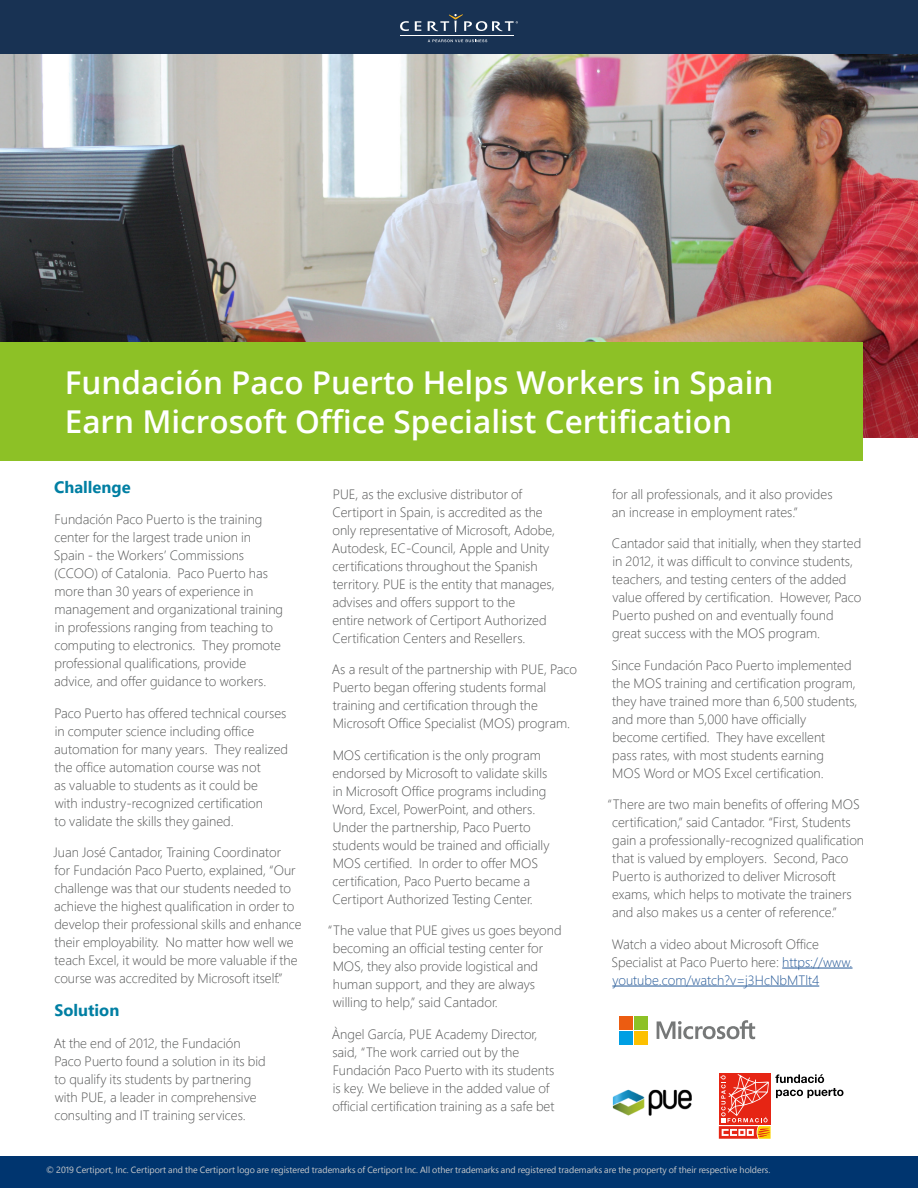
<style>
.page{position:relative;width:918px;height:1188px;background:#fff}
.page>*{position:absolute;margin:0;border:0;box-sizing:border-box;transform-origin:0 0}
.t1{font:600 31.5px/39px "Open Sans";color:#fff}
.t2{font:700 16.5px "Segoe Pro";color:#007fa3}
.t3{font:300 13.5px/18px "Segoe Pro";color:#535454}
.t4{font:9px "Segoe Pro Display";color:#c9cacb}
.s1{color:#245897}
</style>
<div class="page">
<img style="left:0;top:54px;width:918px;height:384px">
<div style="left:0;top:342px;width:862px;height:119px;background:#8dc126"></div>
<div style="left:0;top:0;width:918px;height:54px;background:#183253"></div>
<svg style="left:400px;top:21px;width:9px;height:10px"></svg>
<svg style="left:415px;top:21px;width:6px;height:10px"></svg>
<svg style="left:428px;top:14px;width:90px;height:18px"></svg>
<svg style="left:428px;top:39px;width:59px;height:3px"></svg>
<hr style="left:400px;top:35px;width:114px;height:1px;background:#fff">
<svg style="left:719px;top:1074px;width:125px;height:65px"></svg>
<svg style="left:657px;top:1020px;width:98px;height:19px"></svg>
<div style="left:619px;top:1016px;width:14px;height:13px;background:#ec5c11"></div>
<div style="left:634px;top:1016px;width:14px;height:13px;background:#8dc126"></div>
<div style="left:619px;top:1031px;width:14px;height:14px;background:#009fe3"></div>
<div style="left:634px;top:1031px;width:14px;height:14px;background:#fcc000"></div>
<div style="left:0;top:1156px;width:918px;height:32px;background:#00356f"></div>
<img style="left:612px;top:1089px;width:80px;height:27px">
<hr style="left:782px;top:968px;width:71px;height:1px;background:#245897">
<hr style="left:612px;top:986px;width:207px;height:1px;background:#245897">
<h1 class="t1" style="left:65px;top:362px;width:710px">Fundación Paco Puerto Helps Workers in Spain<br>Earn Microsoft Office Specialist Certification</h1>
<p class="t2" style="left:54px;top:475px;width:78px">Challenge</p>
<p class="t3" style="left:54px;top:510px;width:231px">Fundación Paco Puerto is the training center for the largest trade union in Spain - the Workers’ Commissions (CCOO) of Catalonia. Paco Puerto has more than 30 years of experience in management and organizational training in professions ranging from teaching to computing to electronics. They promote professional qualifications, provide advice, and offer guidance to workers.</p>
<p class="t3" style="left:54px;top:704px;width:235px">Paco Puerto has offered technical courses in computer science including office automation for many years. They realized the office automation course was not<br>as valuable to students as it could be<br>with industry-recognized certification<br>to validate the skills they gained.</p>
<p class="t3" style="left:54px;top:843px;width:250px">Juan José Cantador, Training Coordinator<br>for Fundación Paco Puerto, explained, “Our challenge was that our students needed to achieve the highest qualification in order to develop their professional skills and enhance their employability. No matter how well we teach Excel, it would be more valuable if the course was accredited by Microsoft itself.”</p>
<p class="t2" style="left:55px;top:999px;width:66px">Solution</p>
<p class="t3" style="left:54px;top:1034px;width:214px">At the end of 2012, the Fundación Paco Puerto found a solution in its bid to qualify its students by partnering with PUE, a leader in comprehensive consulting and IT training services.</p>
<p class="t3" style="left:332px;top:485px;width:225px">PUE, as the exclusive distributor of Certiport in Spain, is accredited as the only representative of Microsoft, Adobe, Autodesk, EC-Council, Apple and Unity certifications throughout the Spanish territory. PUE is the entity that manages, advises and offers support to the<br>entire network of Certiport Authorized Certification Centers and Resellers.</p>
<p class="t3" style="left:332px;top:660px;width:247px">As a result of the partnership with PUE, Paco Puerto began offering students formal training and certification through the Microsoft Office Specialist (MOS) program.</p>
<p class="t3" style="left:332px;top:746px;width:219px">MOS certification is the only program endorsed by Microsoft to validate skills in Microsoft Office programs including Word, Excel, PowerPoint, and others.<br>Under the partnership, Paco Puerto students would be trained and officially MOS certified. In order to offer MOS certification, Paco Puerto became a Certiport Authorized Testing Center.</p>
<p class="t3" style="left:333px;top:921px;width:230px;text-indent:-5px">“The value that PUE gives us goes beyond becoming an official testing center for MOS, they also provide logistical and human support, and they are always willing to help,” said Cantador.</p>
<p class="t3" style="left:332px;top:1025px;width:224px">Àngel García, PUE Academy Director, said, “The work carried out by the Fundación Paco Puerto with its students is key. We believe in the added value of official certification training as a safe bet</p>
<p class="t3" style="left:612px;top:485px;width:222px">for all professionals, and it also provides an increase in employment rates.”</p>
<p class="t3" style="left:612px;top:534px;width:251px">Cantador said that initially, when they started in 2012, it was difficult to convince students, teachers, and testing centers of the added value offered by certification. However, Paco Puerto pushed on and eventually found great success with the MOS program.</p>
<p class="t3" style="left:612px;top:656px;width:248px">Since Fundación Paco Puerto implemented the MOS training and certification program, they have trained more than 6,500 students, and more than 5,000 have officially<br>become certified. They have excellent<br>pass rates, with most students earning<br>MOS Word or MOS Excel certification.</p>
<p class="t3" style="left:612px;top:795px;width:254px;text-indent:-4px">“There are two main benefits of offering MOS certification,” said Cantador. “First, Students gain a professionally-recognized qualification that is valued by employers. Second, Paco Puerto is authorized to deliver Microsoft exams, which helps to motivate the trainers and also makes us a center of reference.”</p>
<p class="t3" style="left:612px;top:935px;width:242px">Watch a video about Microsoft Office<br>Specialist at Paco Puerto here: <span class="s1">https://www. youtube.com/watch?v=j3HcNbMTlt4</span></p>
<p class="t4" style="left:46px;top:1164px;width:726px">© 2019 Certiport, Inc. Certiport and the Certiport logo are registered trademarks of Certiport Inc. All other trademarks and registered trademarks are the property of their respective holders.</p>
</div>
